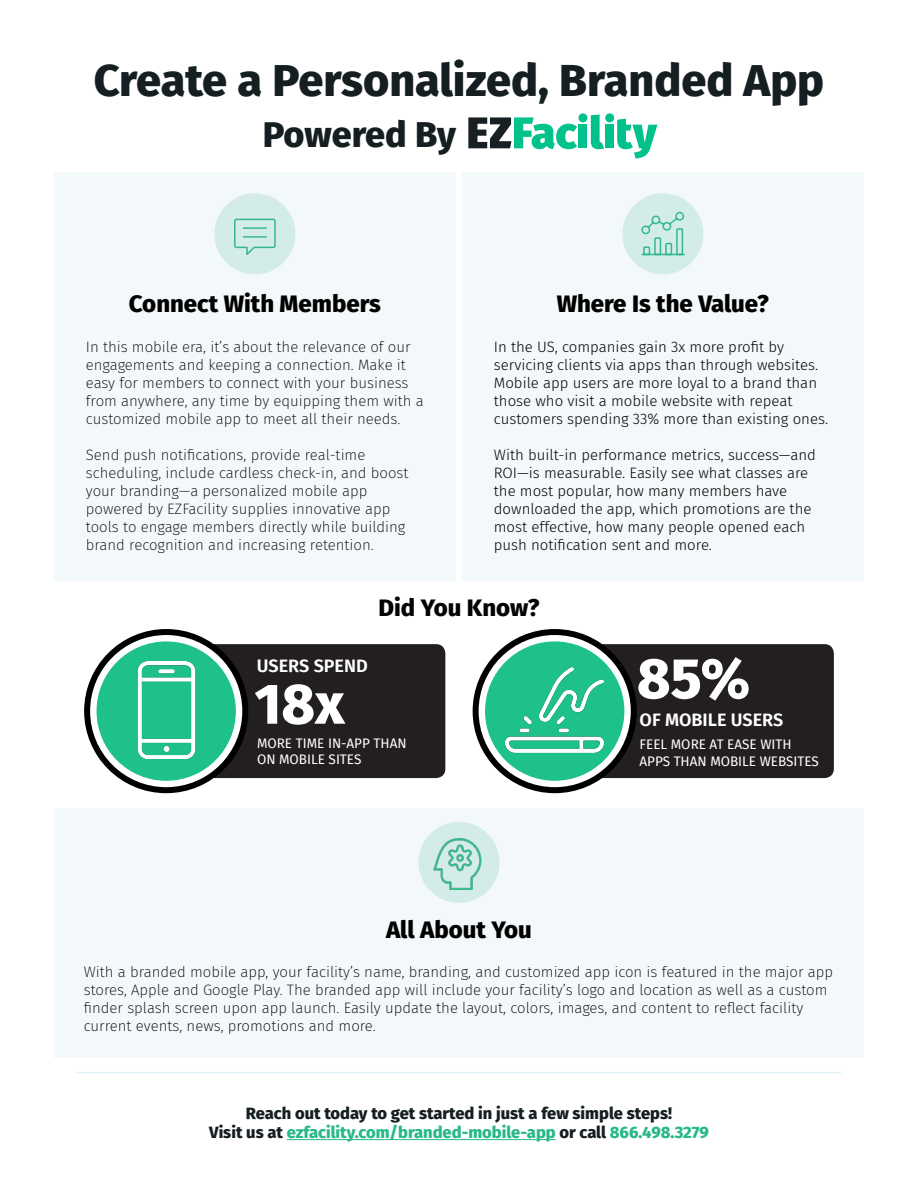
<style>
.page{position:relative;width:918px;height:1188px;background:#fff}
.page>*{position:absolute;margin:0;border:0;box-sizing:border-box;transform-origin:0 0}
.t1{font:800 57px "Fira Sans";color:#fff}
.t2{font:800 45px "Fira Sans";color:#151e21}
.t3{font:800 36px "Fira Sans";color:#151e21}
.t4{font:800 24px "Fira Sans";color:#000}
.t5{font:800 24px "Fira Sans";color:#040503}
.t6{font:600 18px "Fira Sans";color:#fff}
.t7{font:800 16.5px/19.8px "Fira Sans";color:#151e21;text-align:center}
.t8{font:200 15px/18px "Fira Sans";color:#040503}
.t9{font:300 15px/18px "Fira Sans";color:#040503}
.t10{font:13.5px/16.2px "Fira Sans";color:#fff}
.s1{color:#28b889}
</style>
<div class="page">
<hr style="left:287px;top:1139px;width:269px;height:1px;background:#28b889">
<hr style="left:77px;top:1072px;width:764px;height:1px;background:#e2f3f8">
<div style="left:54px;top:172px;width:402px;height:408px;background:#f3f8fa"></div>
<div style="left:214px;top:193px;width:81px;height:81px;background:#d3ece9;border-radius:50%"></div>
<svg style="left:234px;top:218px;width:42px;height:37px"></svg>
<div style="left:462px;top:172px;width:402px;height:408px;background:#f3f8fa"></div>
<div style="left:622px;top:193px;width:81px;height:81px;background:#d3ece9;border-radius:50%"></div>
<svg style="left:641px;top:211px;width:44px;height:45px"></svg>
<svg style="left:468px;top:117px;width:109px;height:32px"></svg>
<div style="left:579px;top:125px;width:8px;height:23px;background:#00c28a"></div>
<svg style="left:591px;top:114px;width:13px;height:35px"></svg>
<div style="left:605px;top:125px;width:9px;height:23px;background:#00c28a"></div>
<svg style="left:617px;top:119px;width:40px;height:39px"></svg>
<div style="left:578px;top:113px;width:9px;height:9px;background:#00c28a;border-radius:50%"></div>
<div style="left:605px;top:113px;width:9px;height:9px;background:#00c28a;border-radius:50%"></div>
<div style="left:54px;top:808px;width:810px;height:250px;background:#f3f8fa"></div>
<div style="left:418px;top:822px;width:82px;height:81px;background:#d3ece9;border-radius:50%"></div>
<img style="left:433px;top:838px;width:49px;height:51px">
<div style="left:171px;top:644px;width:274px;height:134px;background:#231f20;border-radius:9px"></div>
<svg style="left:87px;top:632px;width:158px;height:158px"></svg>
<div style="left:84px;top:629px;width:164px;height:164px;border:6px solid #000;border-radius:50%"></div>
<div style="left:95px;top:640px;width:142px;height:142px;background:#1ec18b;border-radius:50%"></div>
<div style="left:94px;top:638px;width:145px;height:146px;border:3px solid #fff;border-radius:50%"></div>
<img style="left:117px;top:661px;width:98px;height:98px">
<div style="left:559px;top:644px;width:275px;height:134px;background:#231f20;border-radius:9px"></div>
<svg style="left:476px;top:632px;width:158px;height:158px"></svg>
<div style="left:473px;top:629px;width:164px;height:164px;border:6px solid #000;border-radius:50%"></div>
<div style="left:484px;top:640px;width:142px;height:142px;background:#1ec18b;border-radius:50%"></div>
<div style="left:482px;top:638px;width:145px;height:146px;border:3px solid #fff;border-radius:50%"></div>
<img style="left:506px;top:661px;width:98px;height:92px">
<p class="t2" style="left:94px;top:41px;width:732px">Create a Personalized, Branded App</p>
<p class="t3" style="left:263px;top:103px;width:195px">Powered By</p>
<p class="t4" style="left:129px;top:283px;width:253px">Connect With Members</p>
<p class="t8" style="left:86px;top:337px;width:339px">In this mobile era, it’s about the relevance of our engagements and keeping a connection. Make it easy for members to connect with your business from anywhere, any time by equipping them with a customized mobile app to meet all their needs.</p>
<p class="t8" style="left:86px;top:445px;width:324px">Send push notifications, provide real-time scheduling, include cardless check-in, and boost your branding—a personalized mobile app powered by EZFacility supplies innovative app tools to engage members directly while building brand recognition and increasing retention.</p>
<p class="t4" style="left:557px;top:283px;width:214px">Where Is the Value?</p>
<p class="t9" style="left:494px;top:337px;width:326px">In the US, companies gain 3x more profit by servicing clients via apps than through websites.</p>
<p class="t9" style="left:494px;top:373px;width:336px">Mobile app users are more loyal to a brand than those who visit a mobile website with repeat customers spending 33% more than existing ones.</p>
<p class="t9" style="left:494px;top:445px;width:324px">With built-in performance metrics, success—and ROI—is measurable. Easily see what classes are the most popular, how many members have downloaded the app, which promotions are the most effective, how many people opened each push notification sent and more.</p>
<p class="t5" style="left:378px;top:586px;width:163px">Did You Know?</p>
<p class="t6" style="left:257px;top:651px;width:112px">USERS SPEND</p>
<p class="t1" style="left:637px;top:629px;width:115px">85%</p>
<p class="t10" style="left:640px;top:736px;width:181px">FEEL MORE AT EASE WITH<br>APPS THAN MOBILE WEBSITES</p>
<p class="t1" style="left:254px;top:654px;width:92px">18x</p>
<p class="t10" style="left:257px;top:735px;width:151px">MORE TIME IN-APP THAN</p>
<p class="t10" style="left:257px;top:751px;width:106px">ON MOBILE SITES</p>
<p class="t6" style="left:640px;top:705px;width:145px">OF MOBILE USERS</p>
<p class="t4" style="left:386px;top:908px;width:147px">All About You</p>
<p class="t8" style="left:84px;top:963px;width:751px">With a branded mobile app, your facility’s name, branding, and customized app icon is featured in the major app stores, Apple and Google Play. The branded app will include your facility’s logo and location as well as a custom finder splash screen upon app launch. Easily update the layout, colors, images, and content to reflect facility current events, news, promotions and more.</p>
<p class="t7" style="left:209px;top:1102px;width:501px">Reach out today to get started in just a few simple steps!<br>Visit us at <span class="s1">ezfacility.com/branded-mobile-app</span> or call <span class="s1">866.498.3279</span></p>
</div>
